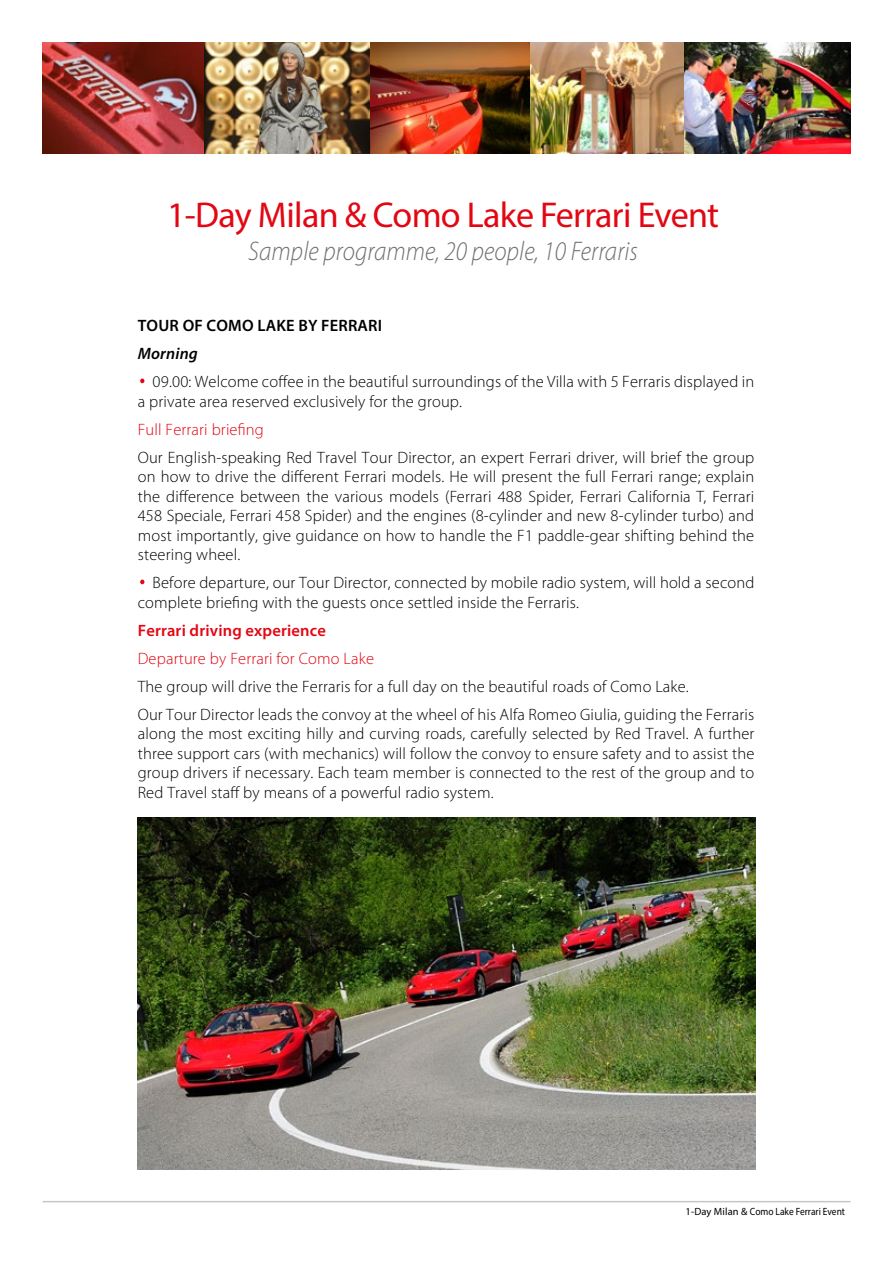
<style>
.page{position:relative;width:893px;height:1263px;background:#fff}
.page>*{position:absolute;margin:0;border:0;box-sizing:border-box;transform-origin:0 0}
.t1{font:300 52.5px "Myriad Pro";color:#e30613}
.t2{font:36px "Myriad Pro";letter-spacing:-.02em;color:#e30613}
.t3{font:italic 300 27px "Myriad Pro";letter-spacing:.005em;color:#706f6f;scale:.9 1}
.t4{font:300 16.5px/19.5px "Myriad Pro";letter-spacing:.01em;color:#000}
.t5{font:300 16.5px "Myriad Pro";letter-spacing:.01em;color:#e30613}
.t6{font:600 16.5px "Myriad Pro";letter-spacing:.01em;color:#e30613}
.t7{font:600 16.5px "Myriad Pro";letter-spacing:.01em;color:#000}
.t8{font:italic 600 16.5px "Myriad Pro";letter-spacing:.01em;color:#000}
.t9{font:10.5px "Myriad Pro";color:#000}
</style>
<div class="page">
<hr style="left:43px;top:1201px;width:807px;height:1px;background:#c6c6c6">
<img style="left:138px;top:818px;width:617px;height:351px">
<img style="left:529px;top:43px;width:156px;height:110px">
<img style="left:43px;top:43px;width:161px;height:110px">
<img style="left:370px;top:43px;width:159px;height:110px">
<img style="left:204px;top:43px;width:166px;height:110px">
<img style="left:685px;top:43px;width:165px;height:110px">
<h2 class="t2" style="left:167px;top:193px;width:553px">1-Day Milan &amp; Como Lake Ferrari Event</h2>
<h3 class="t3" style="left:248px;top:237px;width:435px">Sample programme, 20 people, 10 Ferraris</h3>
<p class="t7" style="left:138px;top:315px;width:246px">TOUR OF COMO LAKE BY FERRARI</p>
<p class="t8" style="left:138px;top:343px;width:62px">Morning</p>
<h1 class="t1" style="left:138px;top:348px;width:11px">·</h1>
<p class="t4" style="left:138px;top:372px;width:618px;text-indent:15px">09.00: Welcome coffee in the beautiful surroundings of the Villa with 5 Ferraris displayed in a private area reserved exclusively for the group.</p>
<p class="t5" style="left:138px;top:420px;width:128px">Full Ferrari briefing</p>
<p class="t4" style="left:138px;top:448px;width:618px;text-align:justify">Our English-speaking Red Travel Tour Director, an expert Ferrari driver, will brief the group on how to drive the different Ferrari models. He will present the full Ferrari range; explain the difference between the various models (Ferrari 488 Spider, Ferrari California T, Ferrari 458 Speciale, Ferrari 458 Spider) and the engines (8-cylinder and new 8-cylinder turbo) and most importantly, give guidance on how to handle the F1 paddle-gear shifting behind the steering wheel.</p>
<h1 class="t1" style="left:138px;top:549px;width:11px">·</h1>
<p class="t4" style="left:138px;top:573px;width:618px;text-indent:15px">Before departure, our Tour Director, connected by mobile radio system, will hold a second complete briefing with the guests once settled inside the Ferraris.</p>
<p class="t6" style="left:138px;top:620px;width:190px">Ferrari driving experience</p>
<p class="t5" style="left:138px;top:649px;width:238px">Departure by Ferrari for Como Lake</p>
<p class="t4" style="left:138px;top:673px;width:618px;line-height:28px">The group will drive the Ferraris for a full day on the beautiful roads of Como Lake.<br>Our Tour Director leads the convoy at the wheel of his Alfa Romeo Giulia, guiding the Ferraris</p>
<p class="t4" style="left:138px;top:724px;width:618px;text-align:justify">along the most exciting hilly and curving roads, carefully selected by Red Travel. A further three support cars (with mechanics) will follow the convoy to ensure safety and to assist the group drivers if necessary. Each team member is connected to the rest of the group and to Red Travel staff by means of a powerful radio system.</p>
<p class="t9" style="left:685px;top:1205px;width:161px">1-Day Milan &amp; Como Lake Ferrari Event</p>
</div>
